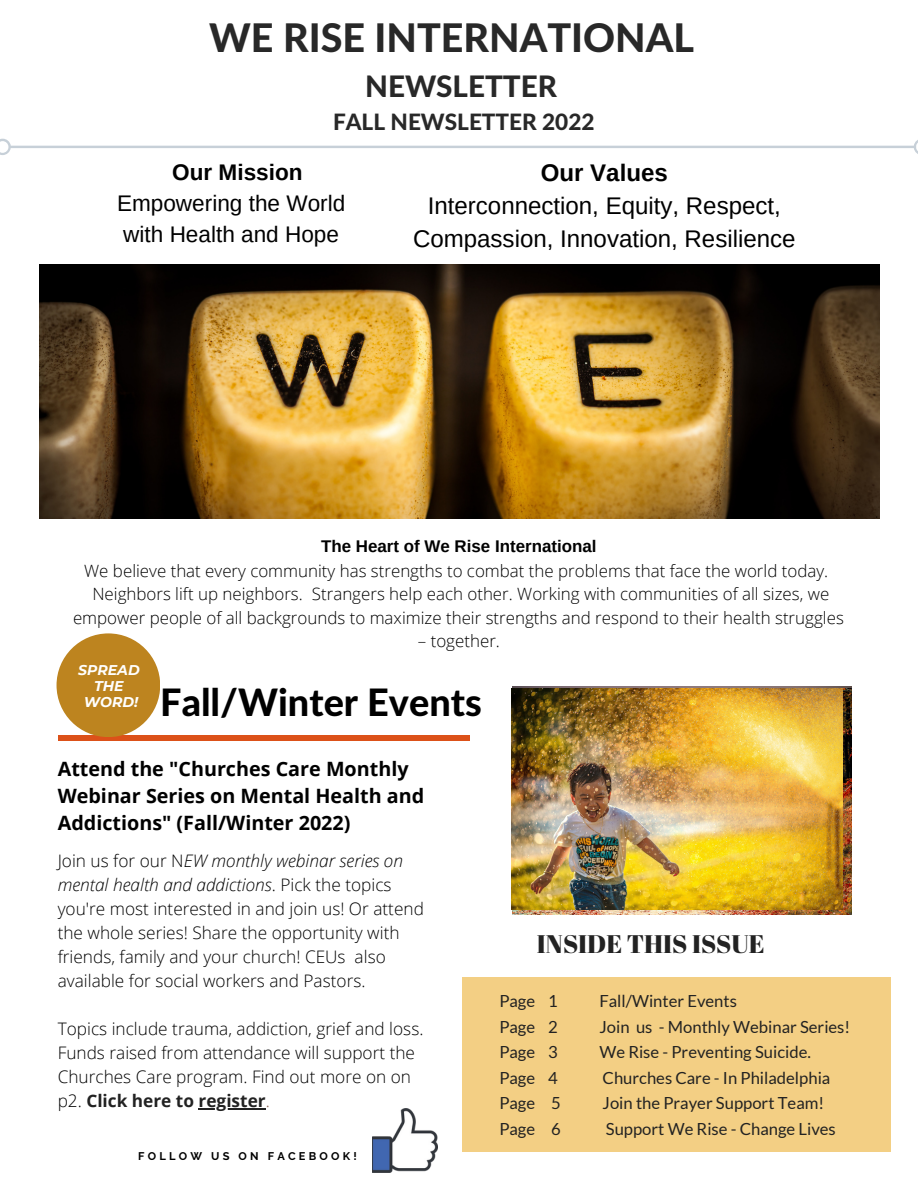
<style>
.page{position:relative;width:918px;height:1188px;background:#fff}
.page>*{position:absolute;margin:0;border:0;box-sizing:border-box;transform-origin:0 0}
.t1{font:800 39.45px "Lato Latin";color:#282828}
.t2{font:800 37.8px "Lato Latin";color:#000}
.t3{font:800 29.55px "Lato Latin";color:#282828}
.t4{font:25.35px "Abril Fatface";color:#222}
.t5{font:24px/32.7px "Arimo";color:#000;text-align:center}
.t6{font:22.5px/30.8px "Arimo";color:#000}
.t7{font:800 22.5px "Lato Latin";color:#282828}
.t8{font:700 22.5px "Arimo";color:#000}
.t9{font:700 19.8px/27px "Open Sans";color:#000}
.t10{font:300 17.25px/23.9px "Open Sans";color:#000}
.t11{font:300 16.95px/23.2px "Open Sans";color:#000;text-align:center}
.t12{font:700 16.95px "Arimo";color:#000}
.t13{font:16.65px "Lato";color:#222}
.t14{font:italic 700 14.1px "Montserrat";color:#fffffe}
.t15{font:700 11.1px "Raleway";letter-spacing:.29em;color:#000}
.s1{font-weight:700}
.s2{font-style:italic}
.s3{font-weight:700;color:#222}
.s4{color:#865f51}
</style>
<div class="page">
<svg style="left:0;top:139px;width:918px;height:16px"></svg>
<img style="left:39px;top:265px;width:840px;height:254px">
<div style="left:463px;top:978px;width:428px;height:173px;background:#f3cf84"></div>
<div style="left:58px;top:736px;width:412px;height:5px;background:#dc5119"></div>
<div style="left:57px;top:633px;width:103px;height:104px;background:#bd841f;border-radius:50%"></div>
<hr style="left:199px;top:1108px;width:67px;height:2px;background:#222">
<img style="left:372px;top:1109px;width:65px;height:64px">
<img style="left:513px;top:689px;width:338px;height:226px">
<img style="left:512px;top:689px;width:330px;height:220px">
<p class="t1" style="left:209px;top:20px;width:487px">WE RISE INTERNATIONAL</p>
<p class="t3" style="left:365px;top:73px;width:193px">NEWSLETTER</p>
<p class="t7" style="left:333px;top:112px;width:263px">FALL NEWSLETTER 2022</p>
<p class="t8" style="left:172px;top:160px;width:132px">Our Mission</p>
<p class="t6" style="left:117px;top:188px;width:230px">Empowering the World with Health and Hope</p>
<p class="t5" style="left:413px;top:157px;width:384px"><span class="s1">Our Values<br></span>Interconnection, Equity, Respect,<br>Compassion, Innovation, Resilience</p>
<p class="t12" style="left:321px;top:536px;width:277px">The Heart of We Rise International</p>
<p class="t11" style="left:73px;top:559px;width:772px">We believe that every community has strengths to combat the problems that face the world today.<br>Neighbors lift up neighbors. Strangers help each other. Working with communities of all sizes, we empower people of all backgrounds to maximize their strengths and respond to their health struggles</p>
<p class="t11" style="left:418px;top:629px;width:84px">– together.</p>
<p class="t14" style="left:78px;top:662px;width:63px">SPREAD</p>
<p class="t14" style="left:94px;top:677px;width:31px">THE</p>
<p class="t14" style="left:84px;top:693px;width:56px">WORD!</p>
<p class="t2" style="left:160px;top:686px;width:323px">Fall/Winter Events</p>
<p class="t9" style="left:58px;top:755px;width:368px">Attend the "Churches Care Monthly<br>Webinar Series on Mental Health and<br>Addictions" (Fall/Winter 2022)</p>
<p class="t10" style="left:58px;top:849px;width:368px">Join us for our N<span class="s2">EW monthly webinar series on mental health and addictions</span>. Pick the topics you're most interested in and join us! Or attend the whole series! Share the opportunity with friends, family and your church! CEUs also available for social workers and Pastors.</p>
<p class="t10" style="left:58px;top:1016px;width:367px">Topics include trauma, addiction, grief and loss.<br>Funds raised from attendance will support the Churches Care program. Find out more on on p2. <span class="s3">Click here to register</span><span class="s4">.</span></p>
<p class="t15" style="left:138px;top:1150px;width:220px">FOLLOW US ON FACEBOOK!</p>
<p class="t4" style="left:537px;top:926px;width:229px">INSIDE THIS ISSUE</p>
<p class="t13" style="left:499px;top:991px;width:60px">Page 1</p>
<p class="t13" style="left:599px;top:991px;width:139px">Fall/Winter Events</p>
<p class="t13" style="left:499px;top:1016px;width:60px">Page 2</p>
<p class="t13" style="left:599px;top:1016px;width:252px">Join us - Monthly Webinar Series!</p>
<p class="t13" style="left:499px;top:1042px;width:60px">Page 3</p>
<p class="t13" style="left:599px;top:1042px;width:213px">We Rise - Preventing Suicide.</p>
<p class="t13" style="left:499px;top:1067px;width:60px">Page 4</p>
<p class="t13" style="left:603px;top:1067px;width:229px">Churches Care - In Philadelphia</p>
<p class="t13" style="left:499px;top:1093px;width:63px">Page 5</p>
<p class="t13" style="left:603px;top:1093px;width:223px">Join the Prayer Support Team!</p>
<p class="t13" style="left:499px;top:1118px;width:63px">Page 6</p>
<p class="t13" style="left:606px;top:1118px;width:231px">Support We Rise - Change Lives</p>
</div>
